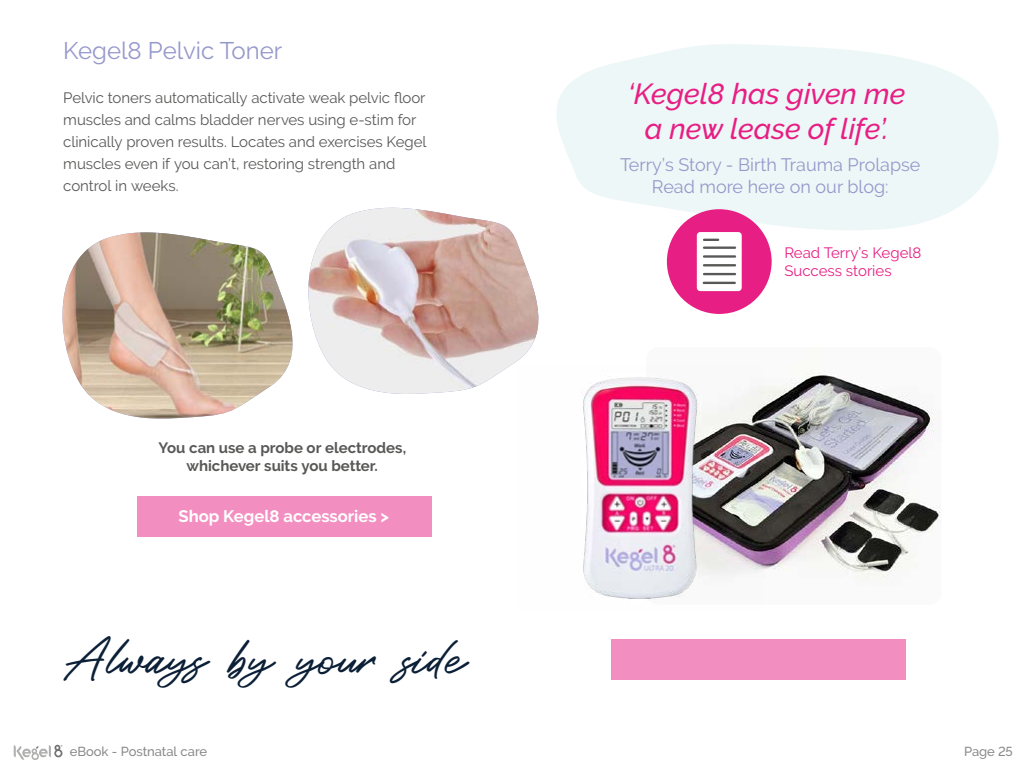
<style>
.page{position:relative;width:1024px;height:768px;background:#fff}
.page>*{position:absolute;margin:0;border:0;box-sizing:border-box;transform-origin:0 0}
.t1{font:48px "Roustel";color:#0b1f36}
.t2{font:italic 500 29px/34.8px "Raleway";color:#e71e84;text-align:center}
.t3{font:24px "Raleway";color:#9598cb}
.t4{font:18px/21.6px "Raleway";color:#9598cb;text-align:center}
.t5{font:700 16.6px "Raleway";letter-spacing:-.005em;color:#fff}
.t6{font:15px/22px "Raleway";letter-spacing:-.005em;color:#585857}
.t7{font:700 15px/18px "Raleway";letter-spacing:-.005em;color:#585857;text-align:center}
.t8{font:15px/18px "Raleway";color:#e71e84}
.t9{font:500 13px "Raleway";letter-spacing:-.005em;color:#8a8a89}
</style>
<div class="page">
<svg style="left:557px;top:44px;width:442px;height:189px;fill:#eef7f7"></svg>
<div style="left:611px;top:639px;width:295px;height:40px;background:#f38ec1"></div>
<div style="left:137px;top:496px;width:295px;height:40px;background:#f38ec1"></div>
<img style="left:62px;top:232px;width:231px;height:187px">
<img style="left:308px;top:208px;width:231px;height:186px">
<img style="left:762px;top:370px;width:179px;height:208px">
<div style="left:667px;top:209px;width:105px;height:105px;background:#e71e84;border-radius:50%"></div>
<div style="left:697px;top:232px;width:45px;height:59px;background:#fff;border-radius:3px"></div>
<svg style="left:704px;top:239px;width:14px;height:2px"></svg>
<hr style="left:704px;top:247px;width:31px;height:2px;background:#585857">
<hr style="left:704px;top:255px;width:31px;height:3px;background:#585857">
<hr style="left:704px;top:264px;width:31px;height:2px;background:#585857">
<hr style="left:704px;top:273px;width:31px;height:2px;background:#585857">
<hr style="left:704px;top:282px;width:31px;height:2px;background:#585857">
<img style="left:517px;top:366px;width:245px;height:234px">
<svg style="left:14px;top:745px;width:49px;height:15px"></svg>
<h3 class="t3" style="left:63px;top:37px;width:221px">Kegel8 Pelvic Toner</h3>
<p class="t6" style="left:63px;top:87px;width:365px">Pelvic toners automatically activate weak pelvic floor muscles and calms bladder nerves using e-stim for clinically proven results. Locates and exercises Kegel muscles even if you can’t, restoring strength and control in weeks.</p>
<p class="t7" style="left:158px;top:439px;width:249px">You can use a probe or electrodes, whichever suits you better.</p>
<p class="t5" style="left:178px;top:507px;width:212px">Shop Kegel8 accessories &gt;</p>
<h1 class="t1" style="left:67px;top:619px;width:397px">Always by your side</h1>
<h2 class="t2" style="left:628px;top:76px;width:279px">‘Kegel8 has given me a new lease of life’.</h2>
<p class="t4" style="left:620px;top:154px;width:302px">Terry’s Story - Birth Trauma Prolapse<br>Read more here on our blog:</p>
<p class="t8" style="left:784px;top:244px;width:139px">Read Terry’s Kegel8<br>Success stories</p>
<p class="t9" style="left:70px;top:744px;width:139px">eBook - Postnatal care</p>
<p class="t9" style="left:964px;top:744px;width:50px">Page 25</p>
</div>
